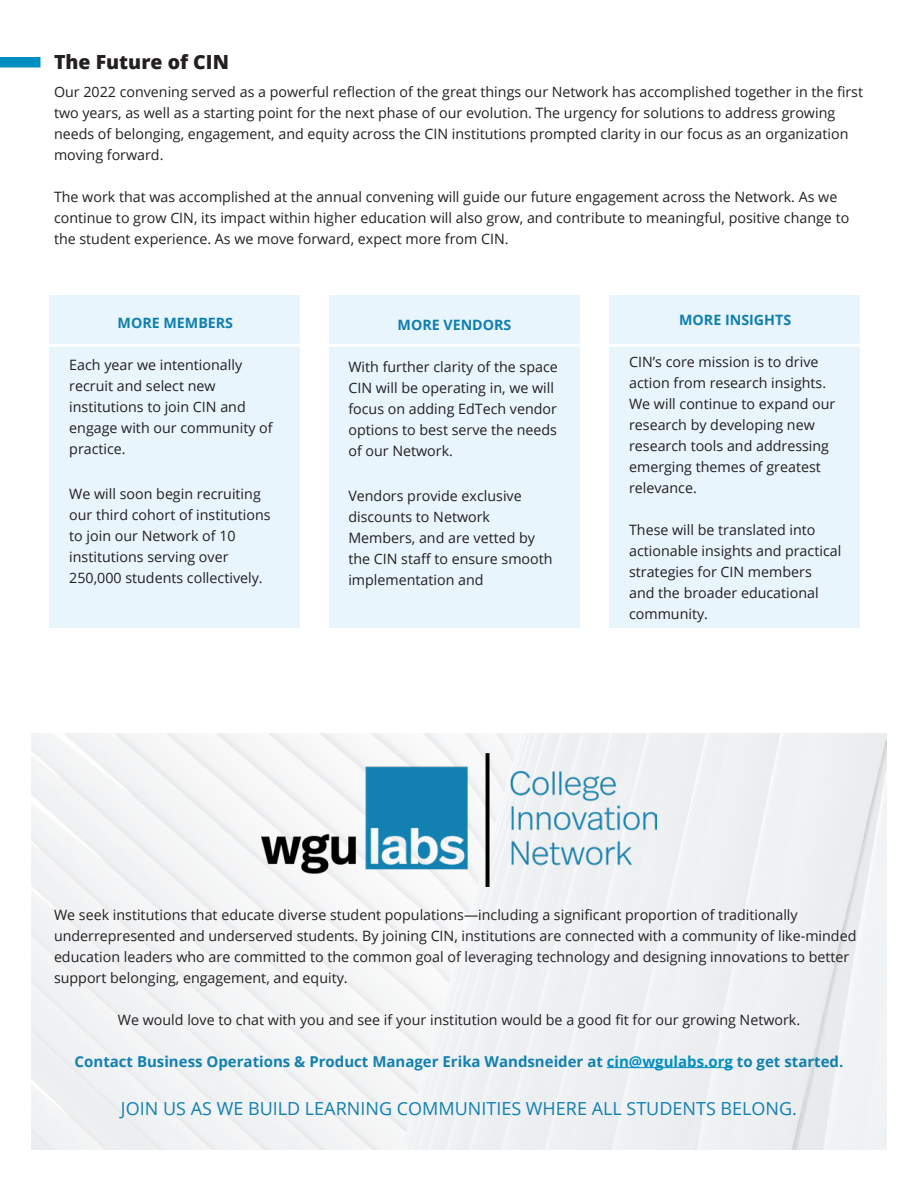
<style>
.page{position:relative;width:918px;height:1188px;background:#fff}
.page>*{position:absolute;margin:0;border:0;box-sizing:border-box;transform-origin:0 0}
.t1{font:800 19.5px "Open Sans";color:#231f20}
.t2{font:18px "Open Sans";color:#1280b0}
.t3{font:700 15px "Open Sans";color:#1280b0}
.Paragraph_Style_1{font:14.25px/21px "Open Sans";color:#231f20}
.t4{font:700 14.25px "Open Sans";color:#0f7fb0}
.s1{color:#008ec1}
</style>
<div class="page">
<div style="left:32px;top:734px;width:854px;height:415px;background:#eff2f4"></div>
<hr style="left:607px;top:1067px;width:126px;height:1px;background:#008ec1">
<img style="left:261px;top:754px;width:396px;height:133px">
<div style="left:0;top:57px;width:40px;height:11px;background:#008ec1"></div>
<div style="left:50px;top:295px;width:250px;height:332px;background:#e8f5fc"></div>
<div style="left:609px;top:295px;width:251px;height:332px;background:#e8f5fc"></div>
<div style="left:329px;top:295px;width:251px;height:332px;background:#e8f5fc"></div>
<hr style="left:32px;top:344px;width:849px;height:3px;background:#fff">
<h1 class="t1" style="left:54px;top:47px;width:177px">The Future of CIN</h1>
<p class="Paragraph_Style_1" style="left:54px;top:81px;width:811px">Our 2022 convening served as a powerful reflection of the great things our Network has accomplished together in the first two years, as well as a starting point for the next phase of our evolution. The urgency for solutions to address growing needs of belonging, engagement, and equity across the CIN institutions prompted clarity in our focus as an organization moving forward.</p>
<p class="Paragraph_Style_1" style="left:54px;top:186px;width:797px">The work that was accomplished at the annual convening will guide our future engagement across the Network. As we continue to grow CIN, its impact within higher education will also grow, and contribute to meaningful, positive change to the student experience. As we move forward, expect more from CIN.</p>
<p class="t4" style="left:118px;top:313px;width:117px">MORE MEMBERS</p>
<p class="Paragraph_Style_1" style="left:69px;top:354px;width:205px">Each year we intentionally recruit and select new institutions to join CIN and engage with our community of practice.</p>
<p class="Paragraph_Style_1" style="left:69px;top:483px;width:203px">We will soon begin recruiting our third cohort of institutions to join our Network of 10 institutions serving over<br>250,000 students collectively.</p>
<p class="t4" style="left:398px;top:314px;width:115px">MORE VENDORS</p>
<p class="Paragraph_Style_1" style="left:348px;top:356px;width:211px">With further clarity of the space<br>CIN will be operating in, we will focus on adding EdTech vendor options to best serve the needs of our Network.</p>
<p class="Paragraph_Style_1" style="left:348px;top:485px;width:206px">Vendors provide exclusive discounts to Network<br>Members, and are vetted by the CIN staff to ensure smooth implementation and</p>
<p class="t4" style="left:679px;top:309px;width:114px">MORE INSIGHTS</p>
<p class="Paragraph_Style_1" style="left:629px;top:351px;width:208px">CIN’s core mission is to drive action from research insights.<br>We will continue to expand our research by developing new research tools and addressing emerging themes of greatest relevance.</p>
<p class="Paragraph_Style_1" style="left:629px;top:519px;width:214px">These will be translated into actionable insights and practical strategies for CIN members<br>and the broader educational community.</p>
<p class="Paragraph_Style_1" style="left:54px;top:903px;width:804px">We seek institutions that educate diverse student populations—including a significant proportion of traditionally underrepresented and underserved students. By joining CIN, institutions are connected with a community of like-minded education leaders who are committed to the common goal of leveraging technology and designing innovations to better support belonging, engagement, and equity.</p>
<p class="Paragraph_Style_1" style="left:118px;top:1008px;width:684px">We would love to chat with you and see if your institution would be a good fit for our growing Network.</p>
<p class="t3" style="left:75px;top:1050px;width:770px">Contact Business Operations &amp; Product Manager Erika Wandsneider at <span class="s1">cin@wgulabs.org</span> to get started.</p>
<p class="t2" style="left:121px;top:1096px;width:678px">JOIN US AS WE BUILD LEARNING COMMUNITIES WHERE ALL STUDENTS BELONG.</p>
</div>
